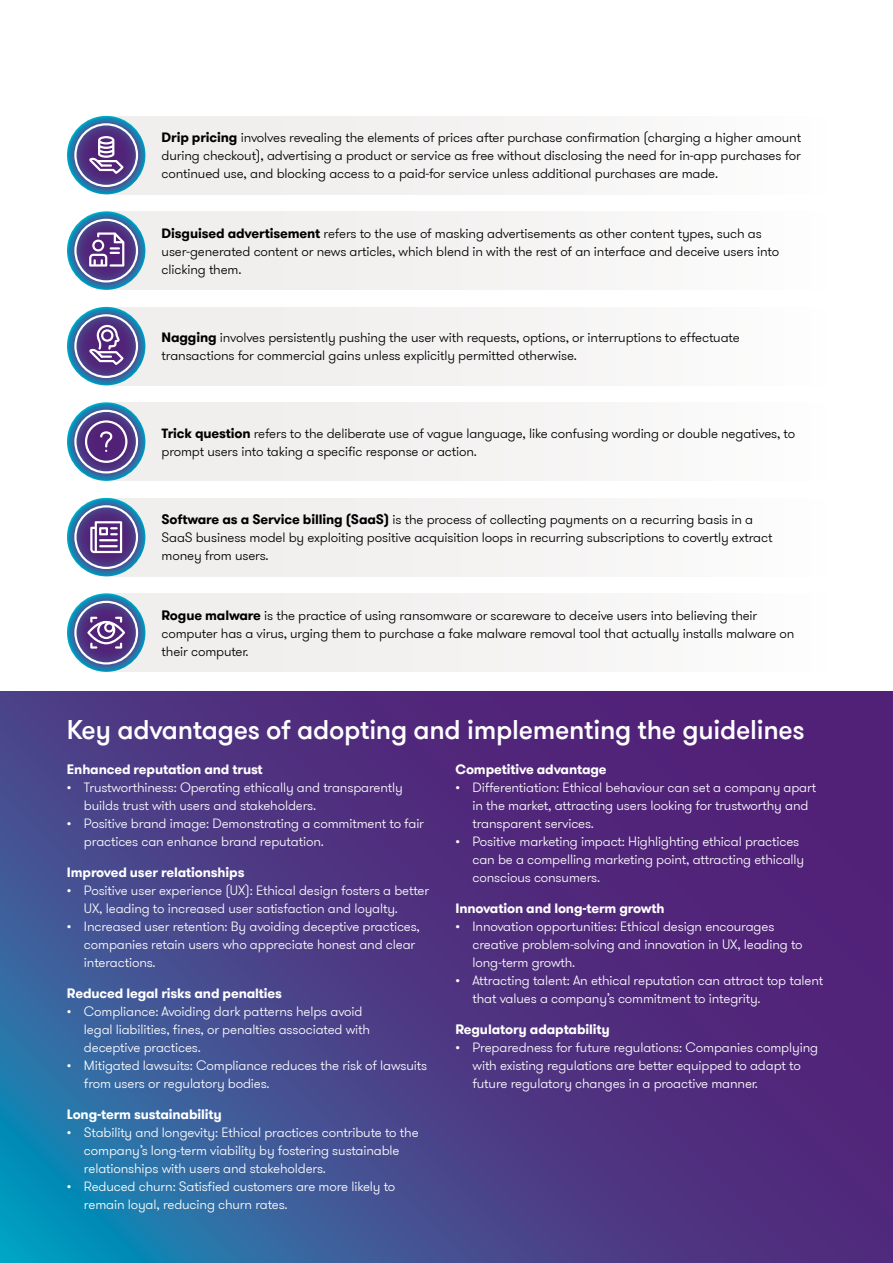
<style>
.page{position:relative;width:893px;height:1263px;background:#fff}
.page>*{position:absolute;margin:0;border:0;box-sizing:border-box;transform-origin:0 0}
._03_Headline_three_MEDIUM_18pt{font:500 27px "GT Walsheim Pro";letter-spacing:-.01em;color:#fff}
.t1{font:300 13.5px/18px "GT Walsheim Pro";letter-spacing:-.01em;color:#fff}
._11_Body_text{font:300 13.5px/18px "GT Walsheim Pro";letter-spacing:-.01em;color:#000}
._05_Subheading_one_Bold_9pt{font:700 13.5px "GT Walsheim Pro";letter-spacing:-.01em;color:#fff}
.s1{font-weight:700}
</style>
<div class="page">
<svg style="left:0;top:691px;width:893px;height:572px;background:#483c86"></svg>
<div style="left:105px;top:116px;width:721px;height:78px;background:#f1efee"></div>
<svg style="left:67px;top:116px;width:78px;height:78px"></svg>
<div style="left:105px;top:211px;width:721px;height:79px;background:#f1efee"></div>
<svg style="left:67px;top:211px;width:78px;height:79px"></svg>
<div style="left:105px;top:307px;width:721px;height:78px;background:#f1efee"></div>
<svg style="left:67px;top:307px;width:78px;height:78px"></svg>
<div style="left:105px;top:402px;width:721px;height:79px;background:#f1efee"></div>
<svg style="left:67px;top:402px;width:78px;height:79px"></svg>
<div style="left:105px;top:498px;width:721px;height:78px;background:#f1efee"></div>
<svg style="left:67px;top:498px;width:78px;height:78px"></svg>
<div style="left:105px;top:593px;width:721px;height:79px;background:#f1efee"></div>
<svg style="left:67px;top:593px;width:78px;height:79px"></svg>
<svg style="left:74px;top:123px;width:64px;height:64px;background:#726da4"></svg>
<svg style="left:74px;top:601px;width:64px;height:63px;background:#716ba3"></svg>
<svg style="left:74px;top:505px;width:64px;height:64px;background:#7470a6"></svg>
<svg style="left:74px;top:410px;width:64px;height:63px;background:#6f68a1"></svg>
<svg style="left:74px;top:314px;width:64px;height:64px;background:#726da4"></svg>
<svg style="left:74px;top:219px;width:64px;height:63px;background:#726ca4"></svg>
<p class="_11_Body_text" style="left:162px;top:129px;width:641px;text-align:justify"><span class="s1">Drip pricing</span> involves revealing the elements of prices after purchase confirmation (charging a higher amount during checkout), advertising a product or service as free without disclosing the need for in-app purchases for continued use, and blocking access to a paid-for service unless additional purchases are made.</p>
<p class="_11_Body_text" style="left:162px;top:224px;width:619px"><span class="s1">Disguised advertisement</span> refers to the use of masking advertisements as other content types, such as user-generated content or news articles, which blend in with the rest of an interface and deceive users into clicking them.</p>
<p class="_11_Body_text" style="left:162px;top:329px;width:580px"><span class="s1">Nagging</span> involves persistently pushing the user with requests, options, or interruptions to effectuate transactions for commercial gains unless explicitly permitted otherwise.</p>
<p class="_11_Body_text" style="left:162px;top:424px;width:635px"><span class="s1">Trick question</span> refers to the deliberate use of vague language, like confusing wording or double negatives, to prompt users into taking a specific response or action.</p>
<p class="_11_Body_text" style="left:162px;top:511px;width:612px"><span class="s1">Software as a Service billing (SaaS)</span> is the process of collecting payments on a recurring basis in a<br>SaaS business model by exploiting positive acquisition loops in recurring subscriptions to covertly extract money from users.</p>
<p class="_11_Body_text" style="left:162px;top:606px;width:634px"><span class="s1">Rogue malware</span> is the practice of using ransomware or scareware to deceive users into believing their computer has a virus, urging them to purchase a fake malware removal tool that actually installs malware on their computer.</p>
<p class="_03_Headline_three_MEDIUM_18pt" style="left:67px;top:712px;width:739px">Key advantages of adopting and implementing the guidelines</p>
<p class="_05_Subheading_one_Bold_9pt" style="left:67px;top:761px;width:197px">Enhanced reputation and trust</p>
<p class="t1" style="left:84px;top:779px;width:320px;text-indent:-17px">• Trustworthiness: Operating ethically and transparently builds trust with users and stakeholders.</p>
<p class="t1" style="left:84px;top:815px;width:342px;text-indent:-17px">• Positive brand image: Demonstrating a commitment to fair practices can enhance brand reputation.</p>
<p class="_05_Subheading_one_Bold_9pt" style="left:67px;top:864px;width:179px">Improved user relationships</p>
<p class="t1" style="left:84px;top:882px;width:347px;text-indent:-17px">• Positive user experience (UX): Ethical design fosters a better<br>UX, leading to increased user satisfaction and loyalty.</p>
<p class="t1" style="left:84px;top:918px;width:337px;text-indent:-17px">• Increased user retention: By avoiding deceptive practices, companies retain users who appreciate honest and clear interactions.</p>
<p class="_05_Subheading_one_Bold_9pt" style="left:67px;top:984px;width:217px">Reduced legal risks and penalties</p>
<p class="t1" style="left:84px;top:1002px;width:288px;text-indent:-17px">• Compliance: Avoiding dark patterns helps avoid legal liabilities, fines, or penalties associated with deceptive practices.</p>
<p class="t1" style="left:84px;top:1056px;width:345px;text-indent:-17px">• Mitigated lawsuits: Compliance reduces the risk of lawsuits from users or regulatory bodies.</p>
<p class="_05_Subheading_one_Bold_9pt" style="left:67px;top:1105px;width:156px">Long-term sustainability</p>
<p class="t1" style="left:84px;top:1123px;width:336px;text-indent:-17px">• Stability and longevity: Ethical practices contribute to the company’s long-term viability by fostering sustainable relationships with users and stakeholders.</p>
<p class="t1" style="left:84px;top:1177px;width:313px;text-indent:-17px">• Reduced churn: Satisfied customers are more likely to remain loyal, reducing churn rates.</p>
<p class="_05_Subheading_one_Bold_9pt" style="left:455px;top:761px;width:153px">Competitive advantage</p>
<p class="t1" style="left:472px;top:779px;width:345px;text-indent:-17px">• Differentiation: Ethical behaviour can set a company apart in the market, attracting users looking for trustworthy and transparent services.</p>
<p class="t1" style="left:472px;top:833px;width:333px;text-indent:-17px">• Positive marketing impact: Highlighting ethical practices can be a compelling marketing point, attracting ethically conscious consumers.</p>
<p class="_05_Subheading_one_Bold_9pt" style="left:455px;top:900px;width:211px">Innovation and long-term growth</p>
<p class="t1" style="left:472px;top:918px;width:332px;text-indent:-17px">• Innovation opportunities: Ethical design encourages creative problem-solving and innovation in UX, leading to long-term growth.</p>
<p class="t1" style="left:472px;top:972px;width:352px;text-indent:-17px">• Attracting talent: An ethical reputation can attract top talent that values a company’s commitment to integrity.</p>
<p class="_05_Subheading_one_Bold_9pt" style="left:455px;top:1020px;width:156px">Regulatory adaptability</p>
<p class="t1" style="left:472px;top:1038px;width:347px;text-indent:-17px">• Preparedness for future regulations: Companies complying with existing regulations are better equipped to adapt to future regulatory changes in a proactive manner.</p>
</div>
